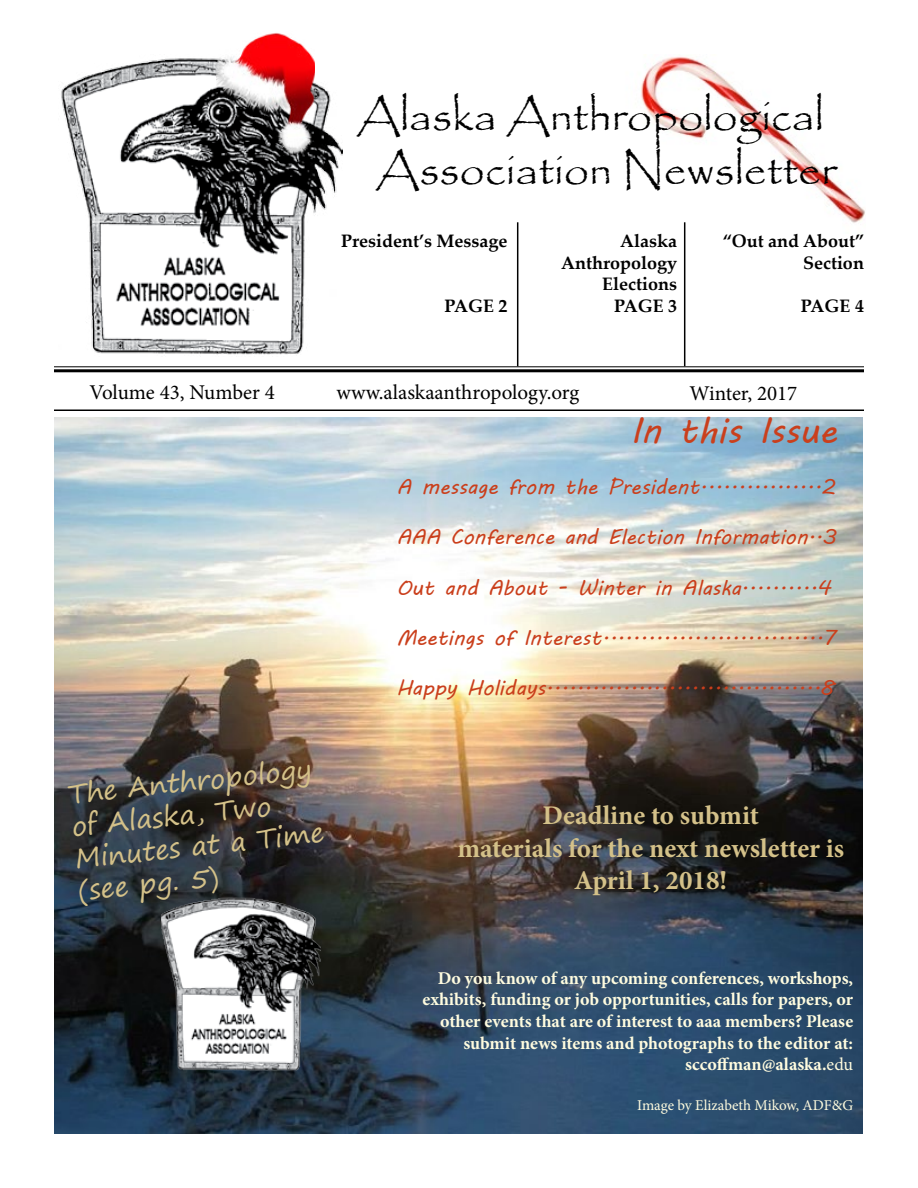
<style>
.page{position:relative;width:918px;height:1188px;background:#fff}
.page>*{position:absolute;margin:0;border:0;box-sizing:border-box;transform-origin:0 0}
.t1{font:45px/54px "Papyrus";color:#000;text-align:center}
.t2{font:36px "MV Boli";color:#ca3f1c}
.t3{font:700 27px "Minion Pro";color:#d4c189}
.t4{font:27px/32.4px "Segoe Print";color:#d4c189}
.t5{font:21px "MV Boli";color:#ca3f1c}
.t6{font:21px "Minion Pro";color:#000}
.t7{font:700 18px/21.6px "Minion Pro";color:#fffcdf;text-align:right}
.t8{font:700 18px/21.6px "Palatino Linotype";color:#000;text-align:right}
.t9{font:15px "Minion Pro";letter-spacing:-.005em;color:#fffcdf}
.s1{font-weight:400}
</style>
<div class="page">
<img style="left:54px;top:418px;width:809px;height:715px">
<img style="left:641px;top:57px;width:224px;height:177px">
<img style="left:162px;top:896px;width:158px;height:175px">
<hr style="left:54px;top:366px;width:810px;height:1px;background:#000">
<hr style="left:54px;top:369px;width:810px;height:3px;background:#000">
<hr style="left:54px;top:410px;width:810px;height:1px;background:#000">
<hr style="left:684px;top:222px;width:1px;height:144px;background:#000">
<hr style="left:517px;top:222px;width:1px;height:144px;background:#000">
<img style="left:61px;top:58px;width:282px;height:297px">
<img style="left:217px;top:33px;width:98px;height:122px">
<p class="t1" style="left:356px;top:87px;width:482px">Alaska Anthropological<br>Association Newsletter</p>
<p class="t8" style="left:341px;top:230px;width:168px">President’s Message</p>
<p class="t8" style="left:444px;top:294px;width:65px">PAGE 2</p>
<p class="t8" style="left:561px;top:230px;width:118px">Alaska<br>Anthropology<br>Elections<br>PAGE 3</p>
<p class="t8" style="left:723px;top:230px;width:143px">“Out and About”</p>
<p class="t8" style="left:803px;top:251px;width:62px">Section</p>
<p class="t8" style="left:801px;top:294px;width:65px">PAGE 4</p>
<p class="t6" style="left:89px;top:378px;width:187px">Volume 43, Number 4</p>
<p class="t6" style="left:337px;top:378px;width:244px">www.alaskaanthropology.org</p>
<p class="t6" style="left:689px;top:379px;width:109px">Winter, 2017</p>
<p class="t4" style="left:67px;top:777px;width:252px;rotate:-6deg">The Anthropology of Alaska, Two<br>Minutes at a Time (see pg. 5)</p>
<p class="t2" style="left:631px;top:407px;width:208px">In this Issue</p>
<p class="t5" style="left:397px;top:472px;width:441px">A message from the President................2</p>
<p class="t5" style="left:397px;top:523px;width:442px">AAA Conference and Election Information..3</p>
<p class="t5" style="left:397px;top:573px;width:437px">Out and About - Winter in Alaska..........4</p>
<p class="t5" style="left:397px;top:624px;width:441px">Meetings of Interest.............................7</p>
<p class="t5" style="left:397px;top:674px;width:439px">Happy Holidays....................................8</p>
<p class="t3" style="left:542px;top:797px;width:218px">Deadline to submit</p>
<p class="t3" style="left:457px;top:829px;width:388px">materials for the next newsletter is</p>
<p class="t3" style="left:574px;top:861px;width:155px">April 1, 2018!</p>
<p class="t7" style="left:423px;top:967px;width:432px">Do you know of any upcoming conferences, workshops, exhibits, funding or job opportunities, calls for papers, or other events that are of interest to aaa members? Please submit news items and photographs to the editor at: sccoffman@alaska.<span class="s1">edu</span></p>
<p class="t9" style="left:637px;top:1095px;width:218px">Image by Elizabeth Mikow, ADF&amp;G</p>
</div>
